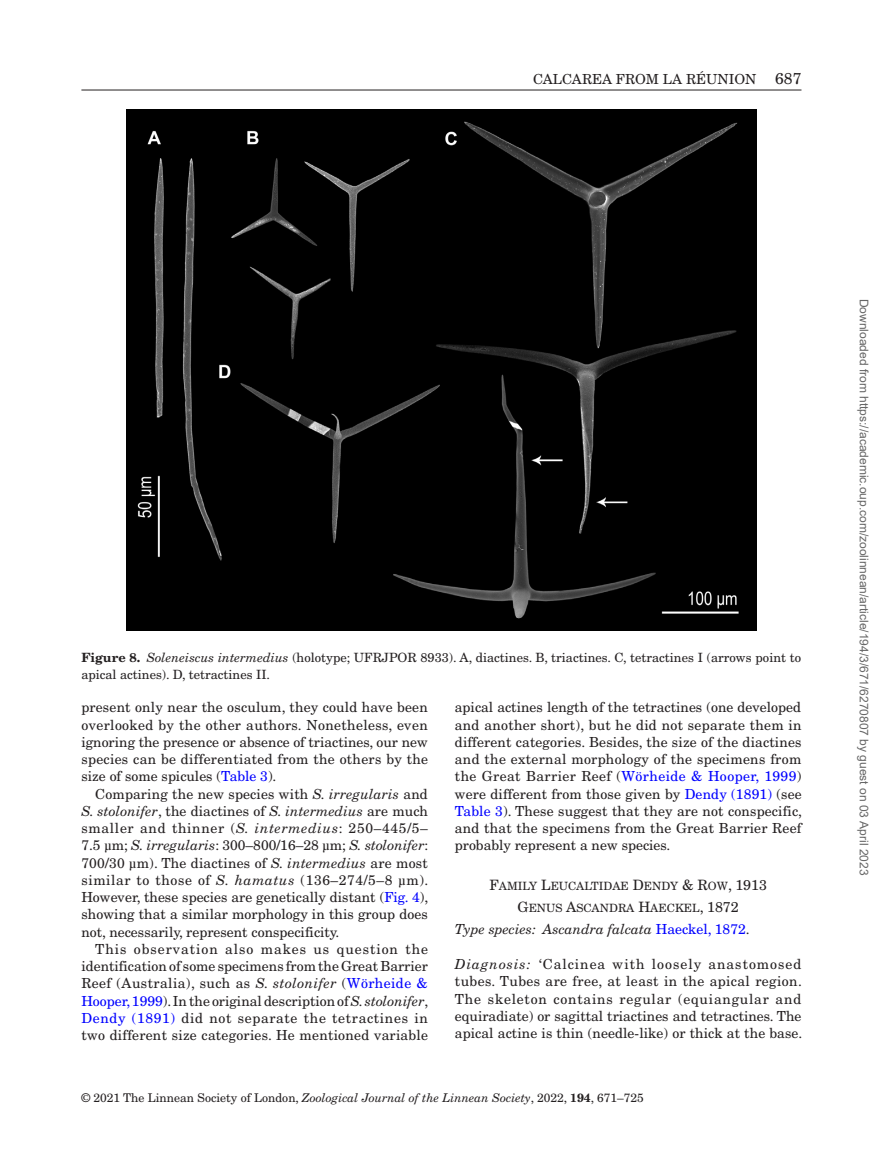
<style>
.page{position:relative;width:893px;height:1174px;background:#fff}
.page>*{position:absolute;margin:0;border:0;box-sizing:border-box;transform-origin:0 0}
.t1{font:13.8px/17.2px "New Century Schlbk";letter-spacing:.005em;color:#231f20;text-align:justify}
.t2{font:italic 13.8px "New Century Schlbk";color:#231f20}
.t3{font:12.75px/16.5px "New Century Schlbk";color:#231f20}
.t4{font:12px "Arial";color:#666}
.t5{font:12px "New Century Schlbk";color:#231f20}
.t6{font:11.4px/21.8px "New Century Schlbk Roman SC800";color:#231f20;text-align:center}
.s1{font-size:15.75px}
.s2{font-weight:700}
.s3{font-style:italic}
.s4{color:#00f}
.s5{font-family:"Gandhari Unicode"}
.s6{font-size:14.25px}
.s7{font-style:normal;color:#00f}
.s8{font-style:normal}
</style>
<div class="page">
<hr style="left:81px;top:90px;width:720px;height:1px;background:#231f20">
<img style="left:126px;top:110px;width:630px;height:520px">
<p class="t1" style="left:533px;top:70px;width:270px">CALCAREA FROM LA RÉUNION <span class="s1">687</span></p>
<p class="t3" style="left:81px;top:649px;width:721px"><span class="s2">Figure 8.</span> <span class="s3">Soleneiscus intermedius</span> (holotype; UFRJPOR 8933). A, diactines. B, triactines. C, tetractines I (arrows point to apical actines). D, tetractines II.</p>
<p class="t1" style="left:81px;top:699px;width:348px">present only near the osculum, they could have been overlooked by the other authors. Nonetheless, even ignoring the presence or absence of triactines, our new species can be differentiated from the others by the size of some spicules (<span class="s4">Table 3</span>).</p>
<p class="t1" style="left:81px;top:785px;width:349px;text-indent:14px">Comparing the new species with <span class="s3">S. irregularis</span> and <span class="s3">S. stolonifer</span>, the diactines of <span class="s3">S. intermedius</span> are much smaller and thinner (<span class="s3">S. intermedius</span>: 250–445/5– 7.5 <span class="s5">µ</span>m; <span class="s3">S. irregularis</span>: 300–800/16–28 <span class="s5">µ</span>m; <span class="s3">S. stolonifer</span>:<br>700/30 <span class="s5">µ</span>m). The diactines of <span class="s3">S. intermedius</span> are most similar to those of <span class="s3">S. hamatus</span> (136–274/5–8 <span class="s5">µ</span>m).<br>However, these species are genetically distant (<span class="s4">Fig. 4</span>), showing that a similar morphology in this group does not, necessarily, represent conspecificity.</p>
<p class="t1" style="left:81px;top:940px;width:349px;text-indent:14px">This observation also makes us question the identification of some specimens from the Great Barrier Reef (Australia), such as <span class="s3">S. stolonifer</span> (<span class="s4">Wörheide &amp; Hooper, 1999</span>). In the original description of <span class="s3">S. stolonifer</span>, <span class="s4">Dendy (1891)</span> did not separate the tetractines in two different size categories. He mentioned variable</p>
<p class="t1" style="left:455px;top:699px;width:349px">apical actines length of the tetractines (one developed and another short), but he did not separate them in different categories. Besides, the size of the diactines and the external morphology of the specimens from the Great Barrier Reef (<span class="s4">Wörheide &amp; Hooper, 1999</span>) were different from those given by <span class="s4">Dendy (1891)</span> (see <span class="s4">Table 3</span>). These suggest that they are not conspecific, and that the specimens from the Great Barrier Reef probably represent a new species.</p>
<p class="t6" style="left:489px;top:875px;width:279px"><span class="s6">F</span>AMILY <span class="s6">L</span>EUCALTIDAE <span class="s6">D</span>ENDY <span class="s6">&amp; R</span>OW<span class="s6">, 1913<br>G</span>ENUS <span class="s6">A</span>SCANDRA <span class="s6">H</span>AECKEL<span class="s6">, 1872</span></p>
<p class="t2" style="left:455px;top:920px;width:296px">Type species: Ascandra falcata <span class="s7">Haeckel, 1872</span><span class="s8">.</span></p>
<p class="t1" style="left:455px;top:955px;width:349px"><span class="s3">Diagnosis:</span> ‘Calcinea with loosely anastomosed tubes. Tubes are free, at least in the apical region.<br>The skeleton contains regular (equiangular and equiradiate) or sagittal triactines and tetractines. The apical actine is thin (needle-like) or thick at the base.</p>
<p class="t5" style="left:81px;top:1090px;width:564px">© 2021 The Linnean Society of London, <span class="s3">Zoological Journal of the Linnean Society</span>, 2022, <span class="s2">194</span>, 671–725</p>
<p class="t4" style="left:868px;top:298px;width:578px;rotate:90deg">Downloaded from https://academic.oup.com/zoolinnean/article/194/3/671/6270807 by guest on 03 April 2023</p>
</div>
